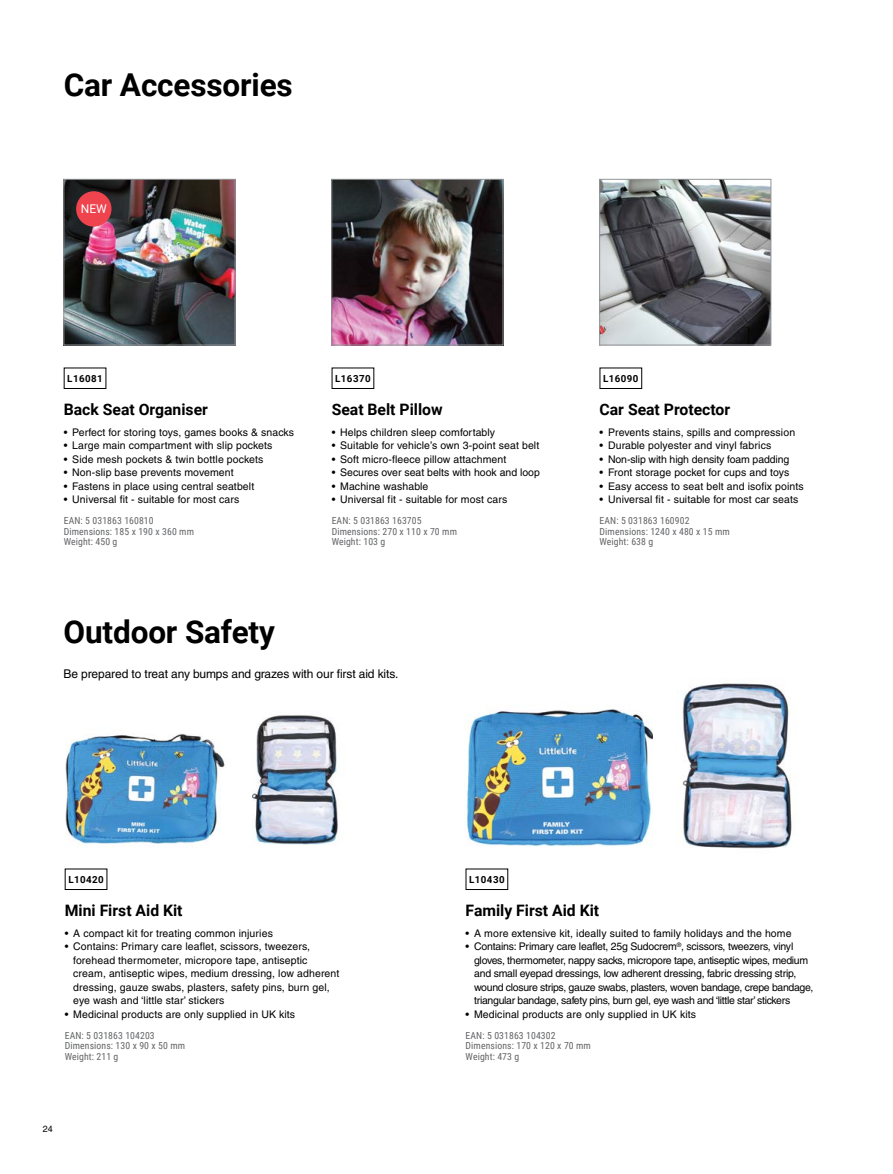
<style>
.page{position:relative;width:893px;height:1174px;background:#fff}
.page>*{position:absolute;margin:0;border:0;box-sizing:border-box;transform-origin:0 0}
.t1{font:700 31.5px "Roboto";letter-spacing:-.005em;color:#000}
.t2{font:700 15.75px "Roboto";color:#000}
.t3{font:12px "Helvetica";letter-spacing:-.01em;color:#000}
.t4{font:12px "Roboto";color:#fff}
.t5{font:10.5px/13.5px "Helvetica";letter-spacing:.01em;color:#000}
.t6{font:10.5px/13.5px "Helvetica";letter-spacing:-.03em;color:#000}
.t7{font:10.5px "Helvetica";letter-spacing:-.01em;color:#000}
.t8{font:9.75px/10.5px "Roboto Condensed";letter-spacing:.01em;color:#636466}
.t9{font:700 9.75px "Roboto";letter-spacing:.045em;color:#000}
.t10{font:9px "Helvetica";color:#000}
</style>
<div class="page">
<div style="left:64px;top:367px;width:42px;height:22px;border:1px solid #000"></div>
<img style="left:66px;top:181px;width:167px;height:162px">
<div style="left:64px;top:179px;width:171px;height:166px;border:1px solid #939598"></div>
<div style="left:332px;top:367px;width:42px;height:22px;border:1px solid #000"></div>
<img style="left:334px;top:181px;width:167px;height:162px">
<div style="left:332px;top:179px;width:171px;height:166px;border:1px solid #939598"></div>
<div style="left:65px;top:868px;width:42px;height:22px;border:1px solid #000"></div>
<div style="left:466px;top:868px;width:42px;height:22px;border:1px solid #000"></div>
<div style="left:600px;top:367px;width:42px;height:22px;border:1px solid #000"></div>
<img style="left:602px;top:181px;width:167px;height:162px">
<div style="left:600px;top:179px;width:171px;height:166px;border:1px solid #939598"></div>
<img style="left:65px;top:734px;width:160px;height:113px">
<img style="left:252px;top:715px;width:86px;height:130px">
<img style="left:466px;top:709px;width:187px;height:137px">
<img style="left:682px;top:683px;width:110px;height:166px">
<div style="left:76px;top:191px;width:36px;height:36px;background:#ef434e;border-radius:50%"></div>
<h1 class="t1" style="left:64px;top:63px;width:230px">Car Accessories</h1>
<p class="t4" style="left:81px;top:200px;width:27px">NEW</p>
<p class="t9" style="left:67px;top:371px;width:37px">L16081</p>
<h2 class="t2" style="left:64px;top:398px;width:146px">Back Seat Organiser</h2>
<p class="t5" style="left:64px;top:425px;width:232px">• Perfect for storing toys, games books &amp; snacks</p>
<p class="t5" style="left:64px;top:438px;width:210px">• Large main compartment with slip pockets</p>
<p class="t5" style="left:64px;top:452px;width:201px">• Side mesh pockets &amp; twin bottle pockets</p>
<p class="t5" style="left:64px;top:465px;width:171px">• Non-slip base prevents movement</p>
<p class="t5" style="left:64px;top:479px;width:192px">• Fastens in place using central seatbelt</p>
<p class="t5" style="left:64px;top:492px;width:177px">• Universal fit - suitable for most cars</p>
<p class="t8" style="left:64px;top:515px;width:132px">EAN: 5 031863 160810<br>Dimensions: 185 x 190 x 360 mm<br>Weight: 450 g</p>
<p class="t9" style="left:335px;top:371px;width:37px">L16370</p>
<h2 class="t2" style="left:332px;top:398px;width:113px">Seat Belt Pillow</h2>
<p class="t5" style="left:332px;top:425px;width:165px">• Helps children sleep comfortably</p>
<p class="t5" style="left:332px;top:438px;width:209px">• Suitable for vehicle’s own 3-point seat belt</p>
<p class="t5" style="left:332px;top:452px;width:176px">• Soft micro-fleece pillow attachment</p>
<p class="t5" style="left:332px;top:465px;width:210px">• Secures over seat belts with hook and loop</p>
<p class="t5" style="left:332px;top:479px;width:98px">• Machine washable</p>
<p class="t5" style="left:332px;top:492px;width:177px">• Universal fit - suitable for most cars</p>
<p class="t8" style="left:332px;top:515px;width:127px">EAN: 5 031863 163705<br>Dimensions: 270 x 110 x 70 mm<br>Weight: 103 g</p>
<h1 class="t1" style="left:64px;top:609px;width:213px">Outdoor Safety</h1>
<p class="t3" style="left:64px;top:667px;width:336px">Be prepared to treat any bumps and grazes with our first aid kits.</p>
<p class="t9" style="left:603px;top:371px;width:37px">L16090</p>
<h2 class="t2" style="left:600px;top:398px;width:132px">Car Seat Protector</h2>
<p class="t5" style="left:600px;top:425px;width:197px">• Prevents stains, spills and compression</p>
<p class="t5" style="left:600px;top:438px;width:173px">• Durable polyester and vinyl fabrics</p>
<p class="t7" style="left:600px;top:453px;width:191px">• Non-slip with high density foam padding</p>
<p class="t5" style="left:600px;top:465px;width:191px">• Front storage pocket for cups and toys</p>
<p class="t5" style="left:600px;top:479px;width:206px">• Easy access to seat belt and isofix points</p>
<p class="t5" style="left:600px;top:492px;width:200px">• Universal fit - suitable for most car seats</p>
<p class="t8" style="left:600px;top:515px;width:132px">EAN: 5 031863 160902<br>Dimensions: 1240 x 480 x 15 mm<br>Weight: 638 g</p>
<p class="t9" style="left:68px;top:872px;width:37px">L10420</p>
<h2 class="t2" style="left:65px;top:899px;width:119px">Mini First Aid Kit</h2>
<p class="t5" style="left:65px;top:926px;width:210px">• A compact kit for treating common injuries</p>
<p class="t5" style="left:73px;top:939px;width:268px;text-indent:-9px">• Contains: Primary care leaflet, scissors, tweezers, forehead thermometer, micropore tape, antiseptic cream, antiseptic wipes, medium dressing, low adherent dressing, gauze swabs, plasters, safety pins, burn gel, eye wash and ‘little star’ stickers</p>
<p class="t5" style="left:65px;top:1007px;width:232px">• Medicinal products are only supplied in UK kits</p>
<p class="t8" style="left:65px;top:1029px;width:122px">EAN: 5 031863 104203<br>Dimensions: 130 x 90 x 50 mm<br>Weight: 211 g</p>
<p class="t10" style="left:43px;top:1123px;width:12px">24</p>
<p class="t9" style="left:469px;top:872px;width:37px">L10430</p>
<h2 class="t2" style="left:466px;top:899px;width:135px">Family First Aid Kit</h2>
<p class="t5" style="left:466px;top:926px;width:327px">• A more extensive kit, ideally suited to family holidays and the home</p>
<p class="t6" style="left:474px;top:939px;width:341px;text-indent:-9px">• Contains: Primary care leaflet, 25g Sudocrem<sup>®</sup>, scissors, tweezers, vinyl gloves, thermometer, nappy sacks, micropore tape, antiseptic wipes, medium and small eyepad dressings, low adherent dressing, fabric dressing strip, wound closure strips, gauze swabs, plasters, woven bandage, crepe bandage, triangular bandage, safety pins, burn gel, eye wash and ‘little star’ stickers</p>
<p class="t5" style="left:466px;top:1007px;width:232px">• Medicinal products are only supplied in UK kits</p>
<p class="t8" style="left:466px;top:1029px;width:127px">EAN: 5 031863 104302<br>Dimensions: 170 x 120 x 70 mm<br>Weight: 473 g</p>
</div>
